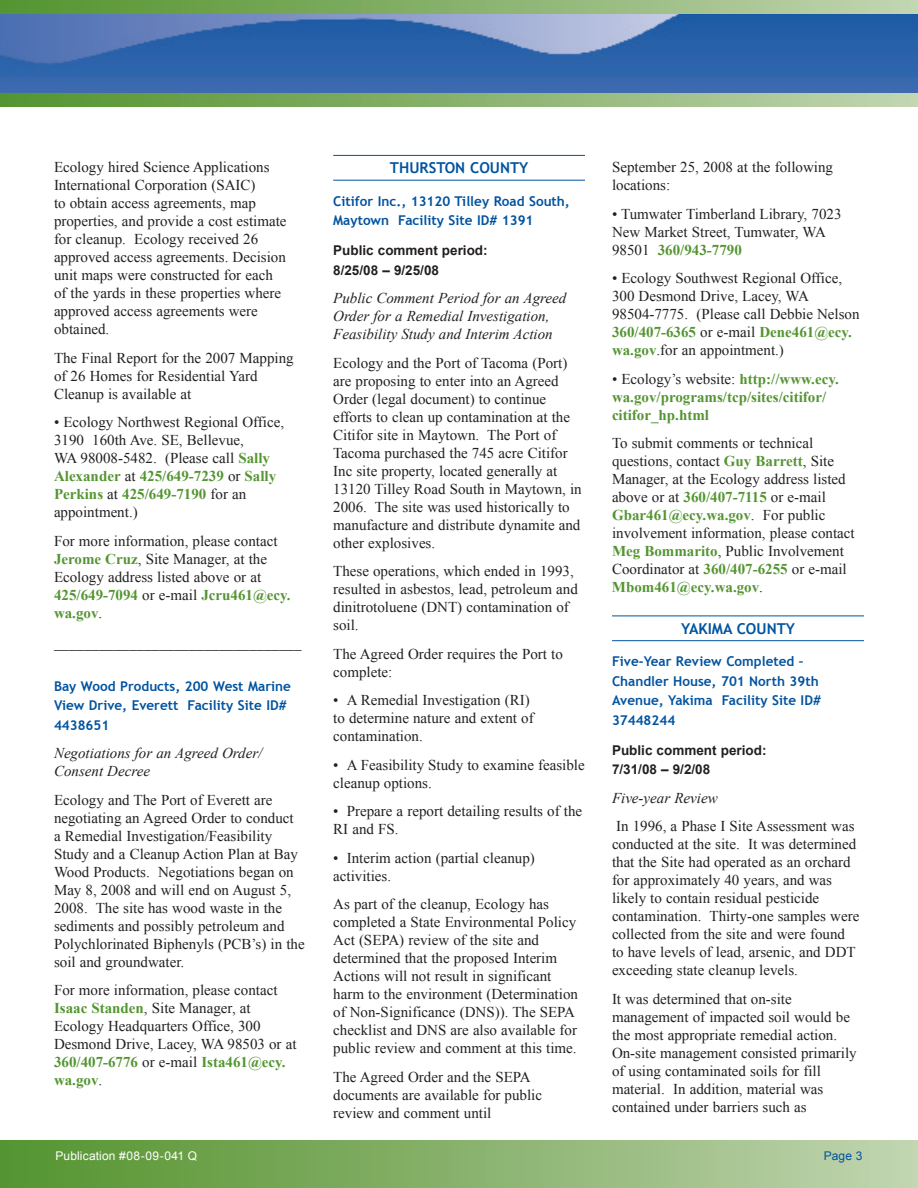
<style>
.page{position:relative;width:918px;height:1188px;background:#fff}
.page>*{position:absolute;margin:0;border:0;box-sizing:border-box;transform-origin:0 0}
.Body_Copy{font:15px/18px "Times New Roman";color:#231f20}
.Bullets{font:15px/18px "Times New Roman";color:#231f20}
.t1{font:italic 15px/18px "Times New Roman";color:#231f20}
.Bullets-2{font:700 15px/18px "Times New Roman";color:#549532}
.County_Name_Add_BLUE{font:15px "Myriad Pro";color:#231f20}
.County_Subhead{font:700 15px "Trebuchet MS";color:#0153a0}
.County_Name_Add_BLUE-2{font:700 13.5px/19.5px "Trebuchet MS";color:#0153a0}
.Public_Comment{font:700 13.5px/19.5px "Arial";color:#231f20}
.PUB___Pg__s{font:12px "Arial";letter-spacing:.015em;color:#fff}
.PUB___Pg__s-2{font:12px "Arial";color:#0153a0}
.s1{font-weight:700;color:#549532}
.s2{font-weight:400;color:#231f20}
</style>
<div class="page">
<div style="left:0;top:1141px;width:918px;height:47px;background:linear-gradient(to right,#53922d,#c0d3af)"></div>
<img style="left:0;top:14px;width:918px;height:79px">
<svg style="left:0;top:0;width:918px;height:14px;background:#89b26d"></svg>
<svg style="left:0;top:93px;width:918px;height:13px;background:#89b26d"></svg>
<hr style="left:612px;top:616px;width:252px;height:1px;background:#0153a0">
<hr style="left:612px;top:640px;width:252px;height:1px;background:#0153a0">
<hr style="left:333px;top:155px;width:252px;height:1px;background:#0153a0">
<hr style="left:333px;top:180px;width:252px;height:1px;background:#0153a0">
<p class="Body_Copy" style="left:54px;top:158px;width:234px">Ecology hired Science Applications International Corporation (SAIC)<br>to obtain access agreements, map properties, and provide a cost estimate for cleanup. Ecology received 26 approved access agreements. Decision unit maps were constructed for each of the yards in these properties where approved access agreements were obtained.</p>
<p class="Body_Copy" style="left:54px;top:349px;width:241px">The Final Report for the 2007 Mapping of 26 Homes for Residential Yard<br>Cleanup is available at</p>
<p class="Bullets" style="left:54px;top:413px;width:232px">• Ecology Northwest Regional Office,<br>3190 160th Ave. SE, Bellevue,<br>WA 98008-5482. (Please call <span class="s1">Sally<br>Alexander</span> at <span class="s1">425/649-7239</span> or <span class="s1">Sally<br>Perkins</span> at <span class="s1">425/649-7190</span> for an appointment.)</p>
<p class="Bullets" style="left:54px;top:532px;width:238px">For more information, please contact<br><span class="s1">Jerome Cruz</span>, Site Manager, at the<br>Ecology address listed above or at<br><span class="s1">425/649-7094</span> or e-mail <span class="s1">Jcru461@ecy. wa.gov</span>.</p>
<p class="County_Name_Add_BLUE" style="left:54px;top:634px;width:249px">_________________________________</p>
<p class="County_Name_Add_BLUE-2" style="left:54px;top:676px;width:238px">Bay Wood Products, 200 West Marine<br>View Drive, Everett Facility Site ID#<br>4438651</p>
<p class="t1" style="left:54px;top:744px;width:210px">Negotiations for an Agreed Order/<br>Consent Decree</p>
<p class="Body_Copy" style="left:54px;top:791px;width:252px">Ecology and The Port of Everett are negotiating an Agreed Order to conduct<br>a Remedial Investigation/Feasibility Study and a Cleanup Action Plan at Bay Wood Products. Negotiations began on May 8, 2008 and will end on August 5, 2008. The site has wood waste in the sediments and possibly petroleum and Polychlorinated Biphenyls (PCB’s) in the soil and groundwater.</p>
<p class="Bullets" style="left:54px;top:981px;width:244px">For more information, please contact<br><span class="s1">Isaac Standen</span>, Site Manager, at<br>Ecology Headquarters Office, 300<br>Desmond Drive, Lacey, WA 98503 or at<br><span class="s1">360/407-6776</span> or e-mail <span class="s1">Ista461@ecy. wa.gov</span>.</p>
<p class="County_Subhead" style="left:390px;top:158px;width:140px">Thurston County</p>
<p class="County_Name_Add_BLUE-2" style="left:333px;top:191px;width:238px">Citifor Inc., 13120 Tilley Road South,<br>Maytown Facility Site ID# 1391</p>
<p class="Public_Comment" style="left:333px;top:241px;width:156px">Public comment period:<br>8/25/08 – 9/25/08</p>
<p class="t1" style="left:333px;top:289px;width:235px">Public Comment Period for an Agreed<br>Order for a Remedial Investigation,<br>Feasibility Study and Interim Action</p>
<p class="Body_Copy" style="left:333px;top:353px;width:250px">Ecology and the Port of Tacoma (Port) are proposing to enter into an Agreed Order (legal document) to continue efforts to clean up contamination at the Citifor site in Maytown. The Port of Tacoma purchased the 745 acre Citifor Inc site property, located generally at 13120 Tilley Road South in Maytown, in 2006. The site was used historically to manufacture and distribute dynamite and other explosives.</p>
<p class="Body_Copy" style="left:333px;top:562px;width:246px">These operations, which ended in 1993, resulted in asbestos, lead, petroleum and dinitrotoluene (DNT) contamination of soil.</p>
<p class="Body_Copy" style="left:333px;top:644px;width:231px">The Agreed Order requires the Port to complete:</p>
<p class="Body_Copy" style="left:333px;top:691px;width:202px">• A Remedial Investigation (RI) to determine nature and extent of contamination.</p>
<p class="Body_Copy" style="left:333px;top:755px;width:253px">• A Feasibility Study to examine feasible cleanup options.</p>
<p class="Body_Copy" style="left:333px;top:802px;width:251px">• Prepare a report detailing results of the<br>RI and FS.</p>
<p class="Body_Copy" style="left:333px;top:848px;width:203px">• Interim action (partial cleanup) activities.</p>
<p class="Body_Copy" style="left:333px;top:895px;width:246px">As part of the cleanup, Ecology has completed a State Environmental Policy Act (SEPA) review of the site and determined that the proposed Interim Actions will not result in significant harm to the environment (Determination of Non-Significance (DNS)). The SEPA checklist and DNS are also available for public review and comment at this time.</p>
<p class="Body_Copy" style="left:333px;top:1067px;width:210px">The Agreed Order and the SEPA documents are available for public review and comment until</p>
<p class="Body_Copy" style="left:612px;top:158px;width:223px">September 25, 2008 at the following locations:</p>
<p class="Bullets" style="left:612px;top:205px;width:231px">• Tumwater Timberland Library, 7023<br>New Market Street, Tumwater, WA<br>98501 <span class="s1">360/943-7790</span></p>
<p class="Bullets" style="left:612px;top:269px;width:249px">• Ecology Southwest Regional Office, 300 Desmond Drive, Lacey, WA 98504-7775. (Please call Debbie Nelson <span class="s1">360/407-6365</span> or e-mail <span class="s1">Dene461@ecy. wa.gov</span>.for an appointment.)</p>
<p class="Bullets-2" style="left:612px;top:370px;width:228px"><span class="s2">• Ecology’s website:</span> http://www.ecy. wa.gov/programs/tcp/sites/citifor/ citifor_hp.html</p>
<p class="Bullets" style="left:612px;top:434px;width:244px">To submit comments or technical questions, contact <span class="s1">Guy Barrett</span>, Site Manager, at the Ecology address listed above or at <span class="s1">360/407-7115</span> or e-mail <span class="s1">Gbar461@ecy.wa.gov</span>. For public involvement information, please contact <span class="s1">Meg Bommarito</span>, Public Involvement Coordinator at <span class="s1">360/407-6255</span> or e-mail <span class="s1">Mbom461@ecy.wa.gov</span>.</p>
<p class="County_Subhead" style="left:681px;top:619px;width:115px">Yakima County</p>
<p class="County_Name_Add_BLUE-2" style="left:612px;top:652px;width:210px">Five-Year Review Completed –<br>Chandler House, 701 North 39th<br>Avenue, Yakima Facility Site ID#<br>37448244</p>
<p class="Public_Comment" style="left:612px;top:741px;width:156px">Public comment period:<br>7/31/08 – 9/2/08</p>
<p class="t1" style="left:612px;top:788px;width:107px">Five-year Review</p>
<p class="Body_Copy" style="left:612px;top:817px;width:249px">In 1996, a Phase I Site Assessment was conducted at the site. It was determined that the Site had operated as an orchard for approximately 40 years, and was likely to contain residual pesticide contamination. Thirty-one samples were collected from the site and were found to have levels of lead, arsenic, and DDT exceeding state cleanup levels.</p>
<p class="Body_Copy" style="left:612px;top:989px;width:246px">It was determined that on-site management of impacted soil would be the most appropriate remedial action.<br>On-site management consisted primarily of using contaminated soils for fill material. In addition, material was contained under barriers such as</p>
<p class="PUB___Pg__s" style="left:56px;top:1148px;width:143px">Publication #08-09-041 Q</p>
<p class="PUB___Pg__s-2" style="left:824px;top:1148px;width:40px">Page 3</p>
</div>
